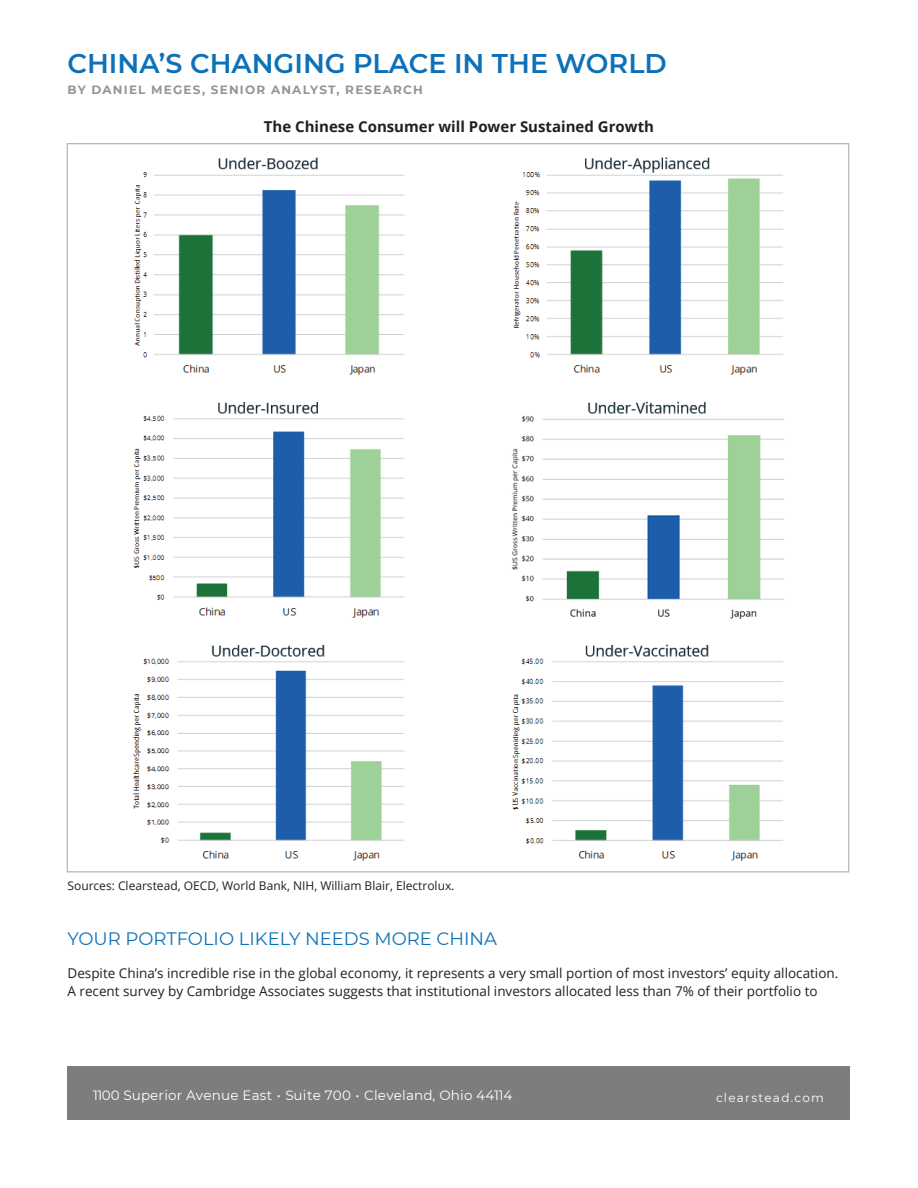
<style>
.page{position:relative;width:918px;height:1188px;background:#fff}
.page>*{position:absolute;margin:0;border:0;box-sizing:border-box;transform-origin:0 0}
.t1{font:600 27px "Montserrat";color:#0d71b9}
.t2{font:18px "Montserrat";color:#0d71b9}
.t3{font:700 15px "Open Sans";color:#231f20}
.t4{font:13.5px/18px "Open Sans";color:#231f20}
.t5{font:13.5px "Montserrat";letter-spacing:.015em;color:#fff}
.t6{font:12px "Open Sans";color:#231f20}
.t7{font:700 12px "Montserrat";letter-spacing:.1em;color:#939598}
.t8{font:12px "Montserrat";letter-spacing:.105em;color:#fff}
</style>
<div class="page">
<div style="left:68px;top:1066px;width:782px;height:54px;background:#7d7e7c"></div>
<img style="left:133px;top:157px;width:652px;height:705px">
<h1 class="t1" style="left:68px;top:45px;width:601px">CHINA’S CHANGING PLACE IN THE WORLD</h1>
<p class="t7" style="left:68px;top:81px;width:357px">BY DANIEL MEGES, SENIOR ANALYST, RESEARCH</p>
<p class="t3" style="left:264px;top:116px;width:392px">The Chinese Consumer will Power Sustained Growth</p>
<p class="t6" style="left:68px;top:878px;width:389px">Sources: Clearstead, OECD, World Bank, NIH, William Blair, Electrolux.</p>
<h2 class="t2" style="left:68px;top:927px;width:431px">YOUR PORTFOLIO LIKELY NEEDS MORE CHINA</h2>
<p class="t4" style="left:68px;top:964px;width:772px">Despite China’s incredible rise in the global economy, it represents a very small portion of most investors’ equity allocation.<br>A recent survey by Cambridge Associates suggests that institutional investors allocated less than 7% of their portfolio to</p>
<p class="t5" style="left:93px;top:1086px;width:421px">1100 Superior Avenue East • Suite 700 • Cleveland, Ohio 44114</p>
<p class="t8" style="left:716px;top:1090px;width:110px">clearstead.com</p>
</div>
